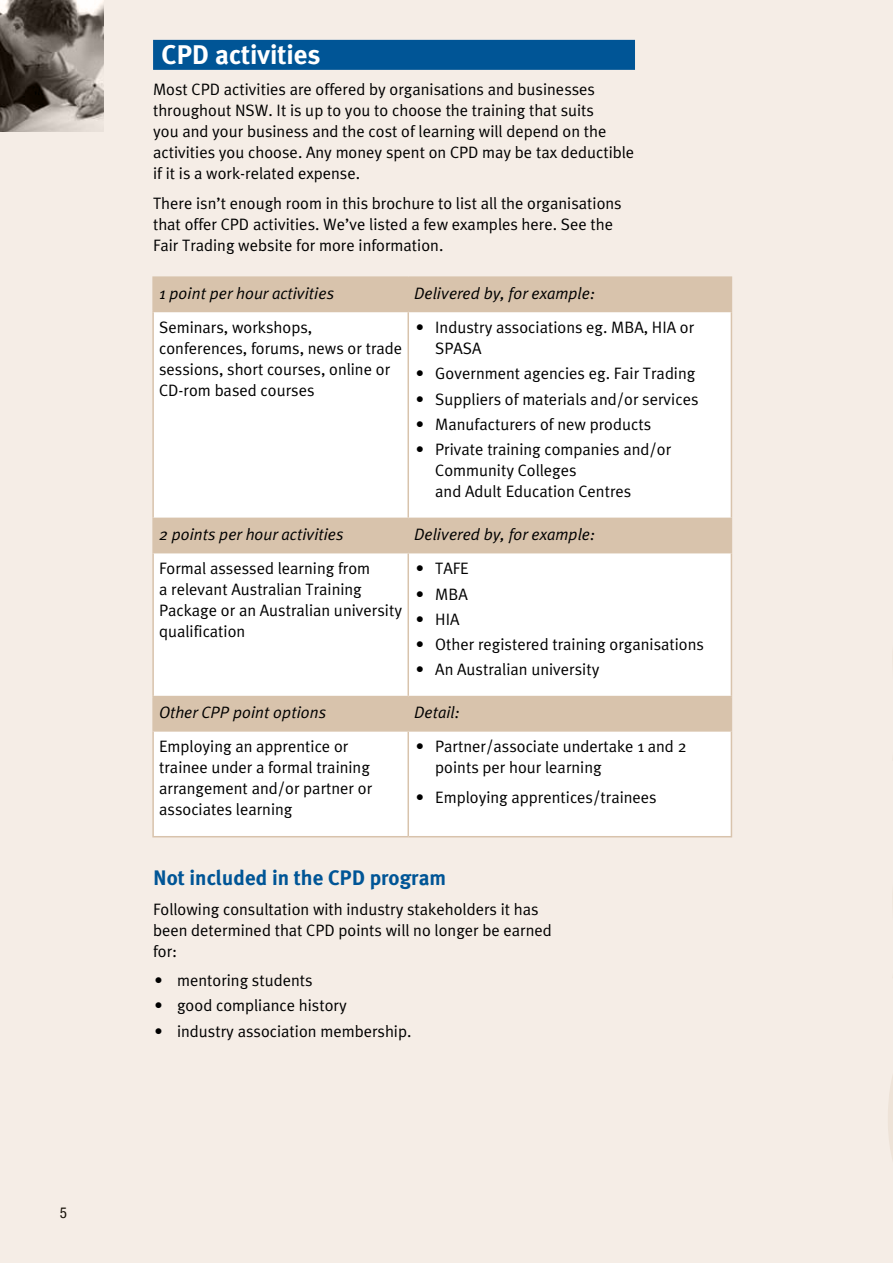
<style>
.page{position:relative;width:893px;height:1263px;background:#f5ede6}
.page>*{position:absolute;margin:0;border:0;box-sizing:border-box;transform-origin:0 0}
.t1{font:700 27px "Meta Plus";color:#fff}
.t2{font:700 21px "Meta Plus";color:#005596}
.t3{font:16.5px/21px "Meta Plus Normal";color:#000}
.t4{font:italic 16.5px "Meta Plus Normal";color:#000}
.t5{font:condensed 15px "Helvetica Neue LT";color:#140f06}
</style>
<div class="page">
<img style="left:0;top:0;width:103px;height:131px">
<div style="left:153px;top:40px;width:482px;height:30px;background:#005596"></div>
<div style="left:154px;top:278px;width:577px;height:33px;background:#d8c3ac"></div>
<svg style="left:154px;top:312px;width:577px;height:524px;fill:#fff"></svg>
<hr style="left:152px;top:276px;width:256px;height:2px;background:#d8c3ac">
<hr style="left:152px;top:278px;width:2px;height:33px;background:#d8c3ac">
<hr style="left:408px;top:276px;width:324px;height:2px;background:#d8c3ac">
<hr style="left:407px;top:278px;width:2px;height:33px;background:#d8c3ac">
<hr style="left:731px;top:278px;width:1px;height:33px;background:#d8c3ac">
<hr style="left:152px;top:311px;width:256px;height:1px;background:#d8c3ac">
<hr style="left:152px;top:312px;width:2px;height:206px;background:#d8c3ac">
<hr style="left:408px;top:311px;width:324px;height:1px;background:#d8c3ac">
<hr style="left:407px;top:312px;width:2px;height:206px;background:#d8c3ac">
<hr style="left:731px;top:312px;width:1px;height:206px;background:#d8c3ac">
<hr style="left:152px;top:518px;width:256px;height:1px;background:#d8c3ac">
<hr style="left:152px;top:519px;width:2px;height:33px;background:#d8c3ac">
<hr style="left:408px;top:518px;width:324px;height:1px;background:#d8c3ac">
<hr style="left:407px;top:519px;width:2px;height:33px;background:#d8c3ac">
<hr style="left:731px;top:519px;width:1px;height:33px;background:#d8c3ac">
<hr style="left:152px;top:552px;width:256px;height:1px;background:#d8c3ac">
<hr style="left:152px;top:553px;width:2px;height:143px;background:#d8c3ac">
<hr style="left:408px;top:552px;width:324px;height:1px;background:#d8c3ac">
<hr style="left:407px;top:553px;width:2px;height:143px;background:#d8c3ac">
<hr style="left:731px;top:553px;width:1px;height:143px;background:#d8c3ac">
<hr style="left:152px;top:696px;width:256px;height:1px;background:#d8c3ac">
<hr style="left:152px;top:697px;width:2px;height:33px;background:#d8c3ac">
<hr style="left:408px;top:696px;width:324px;height:1px;background:#d8c3ac">
<hr style="left:407px;top:697px;width:2px;height:33px;background:#d8c3ac">
<hr style="left:731px;top:697px;width:1px;height:33px;background:#d8c3ac">
<hr style="left:152px;top:730px;width:256px;height:2px;background:#d8c3ac">
<hr style="left:152px;top:732px;width:2px;height:104px;background:#d8c3ac">
<hr style="left:152px;top:836px;width:256px;height:1px;background:#d8c3ac">
<hr style="left:408px;top:730px;width:324px;height:2px;background:#d8c3ac">
<hr style="left:407px;top:732px;width:2px;height:104px;background:#d8c3ac">
<hr style="left:731px;top:732px;width:1px;height:104px;background:#d8c3ac">
<hr style="left:408px;top:836px;width:324px;height:1px;background:#d8c3ac">
<p class="t5" style="left:60px;top:1204px;width:9px">5</p>
<h1 class="t1" style="left:162px;top:39px;width:160px">CPD activities</h1>
<p class="t3" style="left:153px;top:79px;width:483px">Most CPD activities are offered by organisations and businesses throughout NSW. It is up to you to choose the training that suits<br>you and your business and the cost of learning will depend on the activities you choose. Any money spent on CPD may be tax deductible if it is a work-related expense.</p>
<p class="t3" style="left:153px;top:192px;width:470px">There isn’t enough room in this brochure to list all the organisations that offer CPD activities. We’ve listed a few examples here. See the<br>Fair Trading website for more information.</p>
<p class="t4" style="left:159px;top:283px;width:176px">1 point per hour activities</p>
<p class="t4" style="left:414px;top:283px;width:182px">Delivered by, for example:</p>
<p class="t3" style="left:159px;top:317px;width:245px">Seminars, workshops, conferences, forums, news or trade sessions, short courses, online or<br>CD-rom based courses</p>
<p class="t3" style="left:435px;top:317px;width:260px;text-indent:-20px">• Industry associations eg. MBA, HIA or<br>SPASA</p>
<p class="t3" style="left:416px;top:363px;width:281px">• Government agencies eg. Fair Trading</p>
<p class="t3" style="left:416px;top:388px;width:284px">• Suppliers of materials and/or services</p>
<p class="t3" style="left:416px;top:413px;width:237px">• Manufacturers of new products</p>
<p class="t3" style="left:435px;top:439px;width:237px;text-indent:-20px">• Private training companies and/or<br>Community Colleges<br>and Adult Education Centres</p>
<p class="t4" style="left:159px;top:525px;width:186px">2 points per hour activities</p>
<p class="t4" style="left:414px;top:525px;width:182px">Delivered by, for example:</p>
<p class="t3" style="left:159px;top:558px;width:244px">Formal assessed learning from<br>a relevant Australian Training<br>Package or an Australian university qualification</p>
<p class="t3" style="left:416px;top:558px;width:54px">• TAFE</p>
<p class="t3" style="left:416px;top:583px;width:53px">• MBA</p>
<p class="t3" style="left:416px;top:608px;width:45px">• HIA</p>
<p class="t3" style="left:416px;top:634px;width:290px">• Other registered training organisations</p>
<p class="t3" style="left:416px;top:659px;width:185px">• An Australian university</p>
<p class="t4" style="left:159px;top:703px;width:168px">Other CPP point options</p>
<p class="t4" style="left:414px;top:703px;width:47px">Detail:</p>
<p class="t3" style="left:159px;top:736px;width:215px">Employing an apprentice or trainee under a formal training arrangement and/or partner or associates learning</p>
<p class="t3" style="left:435px;top:736px;width:253px;text-indent:-20px">• Partner/associate undertake 1 and 2 points per hour learning</p>
<p class="t3" style="left:416px;top:786px;width:242px">• Employing apprentices/trainees</p>
<p class="t2" style="left:153px;top:865px;width:295px">Not included in the CPD program</p>
<p class="t3" style="left:153px;top:898px;width:400px">Following consultation with industry stakeholders it has been determined that CPD points will no longer be earned for:</p>
<p class="t3" style="left:155px;top:970px;width:160px">• mentoring students</p>
<p class="t3" style="left:155px;top:995px;width:194px">• good compliance history</p>
<p class="t3" style="left:155px;top:1020px;width:258px">• industry association membership.</p>
</div>
